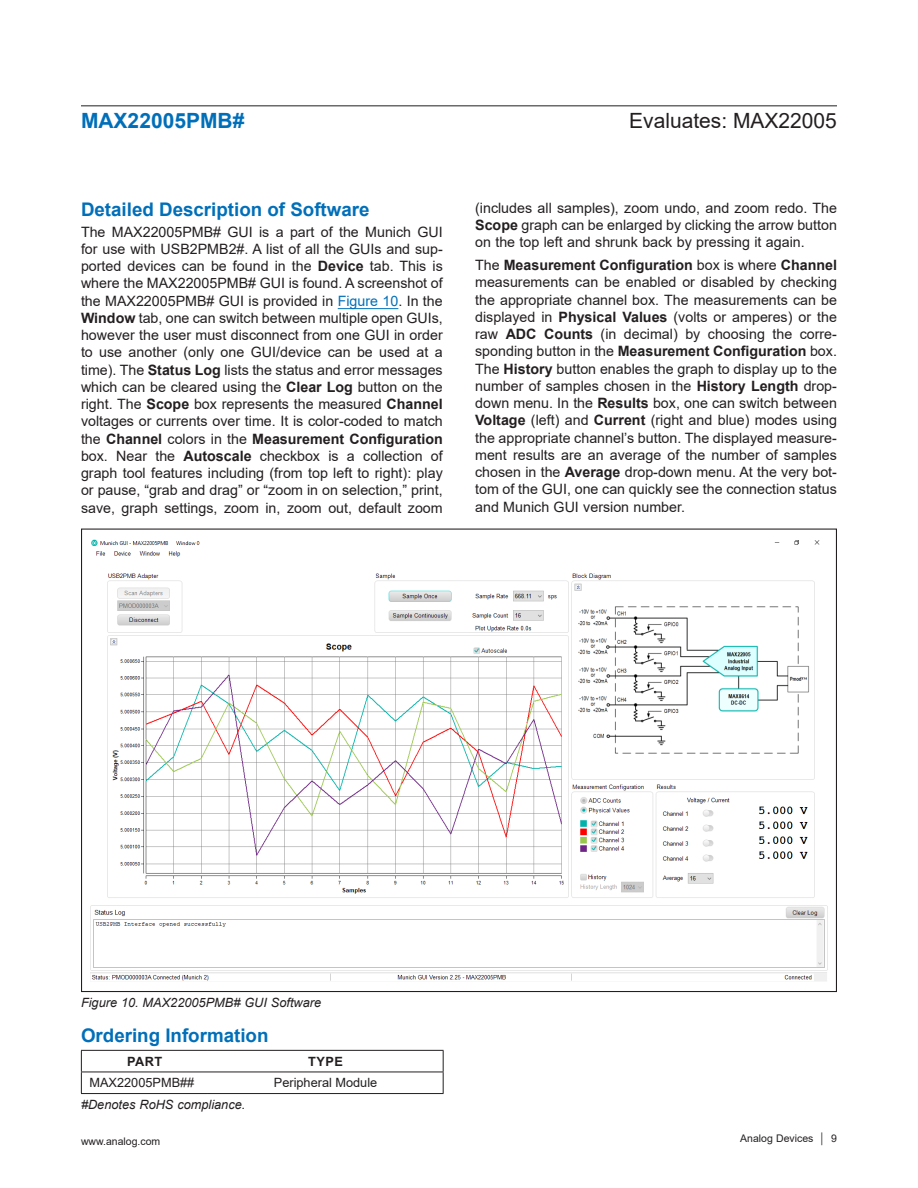
<style>
.page{position:relative;width:918px;height:1188px;background:#fff}
.page>*{position:absolute;margin:0;border:0;box-sizing:border-box;transform-origin:0 0}
.t1{font:21px "Arial";color:#231f20}
.t2{font:700 21px "Arial";color:#006fb9}
.H1{font:700 18.75px "Arial";color:#006fb9}
.Body_Text{font:14.25px/17.2px "Arial";color:#231f20;text-align:justify}
.Caption_-_Figures{font:italic 12.75px "Arial";color:#231f20}
.t3{font:12.75px "Arial";color:#231f20}
.Caption{font:italic 12.75px "Arial";color:#231f20}
.t4{font:700 12.75px "Arial";letter-spacing:.035em;color:#231f20}
.t5{font:10.5px "Arial";color:#231f20}
.s1{font-weight:700}
.s2{color:#006fb9}
</style>
<div class="page">
<hr style="left:81px;top:105px;width:756px;height:1px;background:#231f20">
<hr style="left:338px;top:308px;width:60px;height:1px;background:#006fb9">
<hr style="left:81px;top:1050px;width:127px;height:1px;background:#231f20">
<hr style="left:208px;top:1050px;width:236px;height:1px;background:#231f20">
<hr style="left:81px;top:1072px;width:127px;height:1px;background:#231f20">
<svg style="left:81px;top:1051px;width:1px;height:42px"></svg>
<hr style="left:208px;top:1072px;width:236px;height:1px;background:#231f20">
<svg style="left:443px;top:1051px;width:1px;height:42px"></svg>
<hr style="left:81px;top:1093px;width:127px;height:1px;background:#231f20">
<hr style="left:208px;top:1093px;width:236px;height:1px;background:#231f20">
<img style="left:90px;top:539px;width:738px;height:442px">
<h1 class="t2" style="left:81px;top:106px;width:165px">MAX22005PMB#</h1>
<h1 class="t1" style="left:629px;top:107px;width:209px">Evaluates: MAX22005</h1>
<p class="H1" style="left:81px;top:196px;width:290px">Detailed Description of Software</p>
<p class="Body_Text" style="left:81px;top:223px;width:363px">The MAX22005PMB# GUI is a part of the Munich GUI for use with USB2PMB2#. A list of all the GUIs and sup&shy;ported devices can be found in the <span class="s1">Device</span> tab. This is where the MAX22005PMB# GUI is found. A screenshot of the MAX22005PMB# GUI is provided in <span class="s2">Figure 10</span>. In the <span class="s1">Window</span> tab, one can switch between multiple open GUIs, however the user must disconnect from one GUI in order to use another (only one GUI/device can be used at a time). The <span class="s1">Status Log</span> lists the status and error messages which can be cleared using the <span class="s1">Clear Log</span> button on the right. The <span class="s1">Scope</span> box represents the measured <span class="s1">Channel </span>voltages or currents over time. It is color-coded to match the <span class="s1">Channel</span> colors in the <span class="s1">Measurement Configuration </span>box. Near the <span class="s1">Autoscale</span> checkbox is a collection of graph tool features including (from top left to right): play or pause, “grab and drag” or “zoom in on selection,” print, save, graph settings, zoom in, zoom out, default zoom</p>
<p class="Body_Text" style="left:475px;top:199px;width:363px">(includes all samples), zoom undo, and zoom redo. The <span class="s1">Scope</span> graph can be enlarged by clicking the arrow button on the top left and shrunk back by pressing it again.</p>
<p class="Body_Text" style="left:475px;top:256px;width:363px">The <span class="s1">Measurement Configuration</span> box is where <span class="s1">Channel </span>measurements can be enabled or disabled by checking the appropriate channel box. The measurements can be displayed in <span class="s1">Physical Values</span> (volts or amperes) or the raw <span class="s1">ADC Counts</span> (in decimal) by choosing the corre&shy;sponding button in the <span class="s1">Measurement Configuration</span> box.<br>The <span class="s1">History</span> button enables the graph to display up to the number of samples chosen in the <span class="s1">History Length</span> drop&shy;down menu. In the <span class="s1">Results</span> box, one can switch between <span class="s1">Voltage</span> (left) and <span class="s1">Current</span> (right and blue) modes using the appropriate channel’s button. The displayed measure&shy;ment results are an average of the number of samples chosen in the <span class="s1">Average</span> drop-down menu. At the very bot&shy;tom of the GUI, one can quickly see the connection status and Munich GUI version number.</p>
<p class="Caption_-_Figures" style="left:81px;top:994px;width:242px">Figure 10. MAX22005PMB# GUI Software</p>
<p class="H1" style="left:81px;top:1022px;width:189px">Ordering Information</p>
<p class="t4" style="left:127px;top:1052px;width:37px">PART</p>
<p class="t4" style="left:308px;top:1052px;width:36px">TYPE</p>
<p class="t3" style="left:89px;top:1074px;width:106px">MAX22005PMB##</p>
<p class="t3" style="left:274px;top:1074px;width:105px">Peripheral Module</p>
<p class="Caption" style="left:81px;top:1097px;width:166px">#Denotes RoHS compliance.</p>
<p class="t5" style="left:81px;top:1134px;width:81px">www.analog.com</p>
<p class="t5" style="left:740px;top:1131px;width:98px">Analog Devices │ 9</p>
</div>
